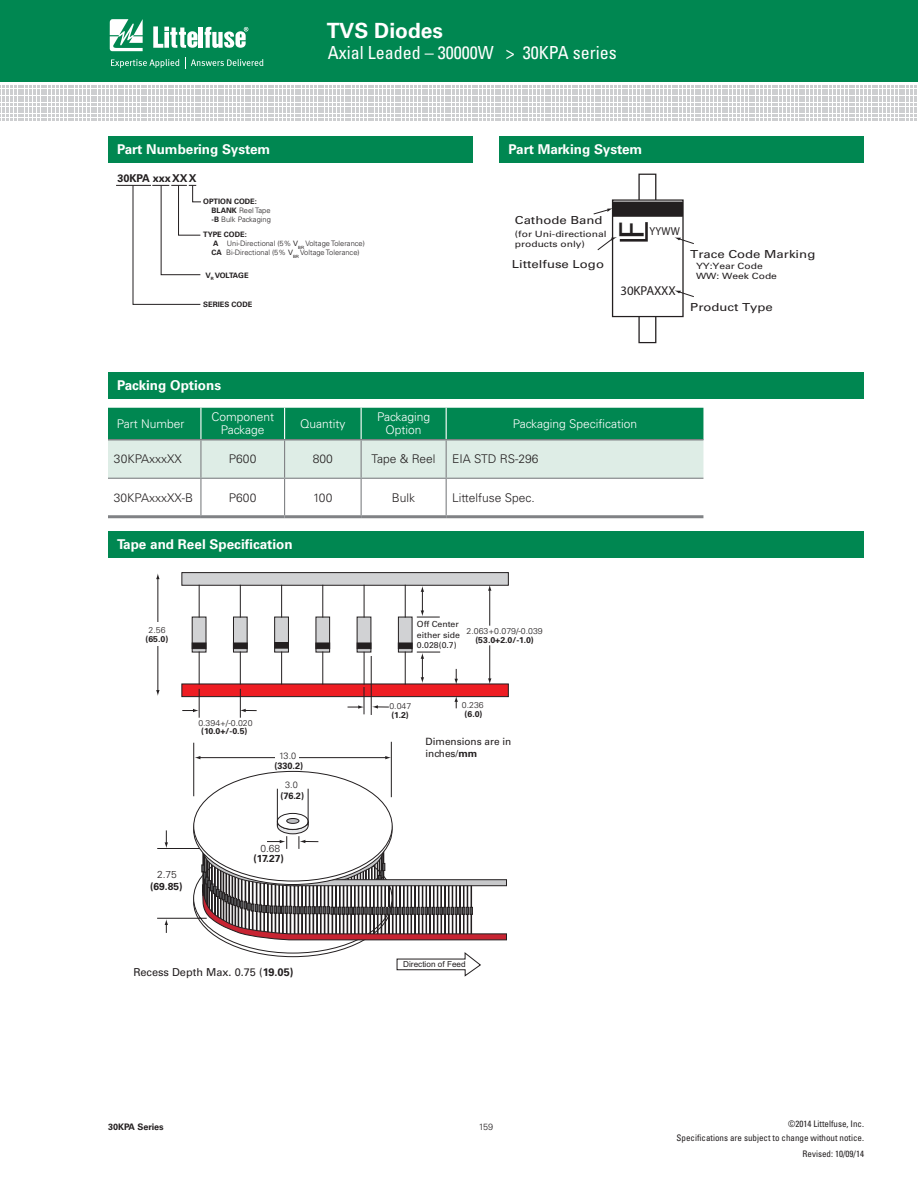
<style>
.page{position:relative;width:918px;height:1188px;background:#fff}
.page>*{position:absolute;margin:0;border:0;box-sizing:border-box;transform-origin:0 0}
.t1{font:36.15px "Helvetica";color:#231f20}
.t2{font:700 21px "Univers LT Std";color:#fff}
.t3{font:condensed 18px "Univers LT Std";color:#fff}
.t4{font:700 13.5px "Univers LT Std";color:#fff}
.t5{font:12.9px "Univers";letter-spacing:-.015em;color:#231f20}
.t6{font:300 12px "Univers LT Std";color:#231f20}
.t7{font:300 12px/13.5px "Univers LT Std";color:#fff;text-align:center}
.t8{font:11.55px "Univers";color:#231f20;scale:.93 1}
.t9{font:11.1px "Univers LT Std";color:#231f20;scale:1.19 1}
.t10{font:10.95px "Univers LT Std";color:#231f20}
.t11{font:700 10.8px "Univers LT Std";color:#231f20}
.t12{font:10.05px/12px "Univers LT Std";color:#231f20}
.t13{font:700 10.05px "Univers LT Std";color:#231f20}
.t14{font:300 10.05px "Univers LT Std";color:#231f20}
.t15{font:700 9.15px "Univers LT Std";color:#231f20}
.t16{font:300 9.15px "Univers LT Std";color:#231f20}
.t17{font:condensed 9px/13.5px "Univers LT Std";color:#231f20;text-align:right}
.t18{font:700 9px "Univers LT Std";color:#231f20}
.t19{font:300 9px "Univers LT Std";color:#231f20}
.t20{font:8.55px/10.4px "Univers LT Std";color:#231f20;scale:1.19 1}
.t21{font:300 8.4px "Univers LT Std";color:#231f20;scale:1.04 1}
.t22{font:700 8.4px "Univers LT Std";color:#231f20;scale:1.04 1}
.t23{font:8.4px/10.1px "Univers LT Std";color:#231f20;scale:1.04 1}
.t24{font:8.25px "Arial";color:#231f20}
.t25{font:300 7.5px/9px "Univers LT Std";color:#231f20}
.t26{font:700 7.5px "Univers LT Std";color:#231f20}
.t27{font:700 7.5px "Univers LT Std";letter-spacing:-.035em;color:#231f20}
.s1{font-weight:700}
.s2{font-family:"Arial";font-weight:400}
</style>
<div class="page">
<div style="left:0;top:0;width:918px;height:82px;background:#008751"></div>
<svg style="left:110px;top:19px;width:33px;height:32px"></svg>
<hr style="left:199px;top:27px;width:4px;height:21px;background:#fff">
<svg style="left:205px;top:27px;width:43px;height:21px"></svg>
<svg style="left:153px;top:26px;width:44px;height:22px"></svg>
<svg style="left:111px;top:59px;width:68px;height:9px"></svg>
<svg style="left:185px;top:57px;width:78px;height:12px"></svg>
<svg style="left:0;top:85px;width:917px;height:35px"></svg>
<div style="left:108px;top:136px;width:364px;height:27px;background:#008751"></div>
<div style="left:108px;top:372px;width:756px;height:27px;background:#008751"></div>
<svg style="left:108px;top:408px;width:595px;height:70px;background:#79bda1"></svg>
<hr style="left:200px;top:408px;width:1px;height:31px;background:#fff">
<hr style="left:284px;top:408px;width:1px;height:31px;background:#fff">
<hr style="left:361px;top:408px;width:1px;height:31px;background:#fff">
<hr style="left:446px;top:408px;width:1px;height:31px;background:#fff">
<hr style="left:108px;top:439px;width:93px;height:1px;background:#808285">
<hr style="left:201px;top:439px;width:84px;height:1px;background:#808285">
<hr style="left:285px;top:439px;width:76px;height:1px;background:#808285">
<hr style="left:361px;top:439px;width:85px;height:1px;background:#808285">
<hr style="left:446px;top:439px;width:257px;height:1px;background:#808285">
<hr style="left:200px;top:440px;width:1px;height:38px;background:#808285">
<hr style="left:284px;top:440px;width:1px;height:38px;background:#808285">
<hr style="left:361px;top:440px;width:1px;height:38px;background:#808285">
<hr style="left:446px;top:440px;width:1px;height:38px;background:#808285">
<hr style="left:108px;top:478px;width:93px;height:1px;background:#808285">
<hr style="left:201px;top:478px;width:84px;height:1px;background:#808285">
<hr style="left:200px;top:479px;width:1px;height:36px;background:#808285">
<hr style="left:285px;top:478px;width:76px;height:1px;background:#808285">
<hr style="left:284px;top:479px;width:1px;height:36px;background:#808285">
<hr style="left:361px;top:478px;width:85px;height:1px;background:#808285">
<hr style="left:361px;top:479px;width:1px;height:36px;background:#808285">
<hr style="left:446px;top:478px;width:257px;height:1px;background:#808285">
<hr style="left:446px;top:479px;width:1px;height:36px;background:#808285">
<hr style="left:108px;top:515px;width:93px;height:3px;background:#808285">
<hr style="left:201px;top:515px;width:84px;height:3px;background:#808285">
<hr style="left:285px;top:515px;width:76px;height:3px;background:#808285">
<hr style="left:361px;top:515px;width:85px;height:3px;background:#808285">
<hr style="left:446px;top:515px;width:257px;height:3px;background:#808285">
<hr style="left:116px;top:185px;width:35px;height:1px;background:#231f20">
<svg style="left:132px;top:185px;width:69px;height:120px"></svg>
<div style="left:500px;top:136px;width:364px;height:27px;background:#008751"></div>
<div style="left:638px;top:174px;width:18px;height:169px;border:1px solid #231f20"></div>
<div style="left:613px;top:200px;width:70px;height:117px;background:#fff"></div>
<div style="left:612px;top:199px;width:72px;height:118px;border:1px solid #231f20"></div>
<div style="left:613px;top:202px;width:69px;height:14px;background:#231f20"></div>
<div style="left:612px;top:202px;width:71px;height:15px;border:1px solid #231f20"></div>
<svg style="left:674px;top:237px;width:20px;height:8px"></svg>
<svg style="left:674px;top:290px;width:20px;height:8px"></svg>
<svg style="left:597px;top:222px;width:51px;height:29px"></svg>
<svg style="left:593px;top:208px;width:20px;height:7px"></svg>
<div style="left:108px;top:531px;width:756px;height:27px;background:#008751"></div>
<svg style="left:156px;top:572px;width:351px;height:405px"></svg>
<h2 class="t2" style="left:327px;top:18px;width:118px">TVS Diodes</h2>
<h3 class="t3" style="left:328px;top:42px;width:290px">Axial Leaded – 30000W &gt; 30KPA series</h3>
<h3 class="t4" style="left:117px;top:142px;width:155px">Part Numbering System</h3>
<h3 class="t11" style="left:117px;top:172px;width:81px">30KPA xxxXXX</h3>
<p class="t25" style="left:212px;top:197px;width:61px;text-indent:-8px"><span class="s1">OPTION CODE:<br>BLANK</span> Reel Tape <span class="s1">-B</span> Bulk Packaging</p>
<p class="t25" style="left:212px;top:230px;width:155px;text-indent:-8px"><span class="s1">TYPE CODE:<br>A</span> Uni-Directional (5% <span class="s2">V</span><sub>BR</sub> Voltage Tolerance)<br><span class="s1">CA</span> Bi-Directional (5% <span class="s2">V</span><sub>BR</sub> Voltage Tolerance)</p>
<p class="t27" style="left:205px;top:271px;width:45px">V<sub>R</sub> VOLTAGE</p>
<p class="t26" style="left:203px;top:300px;width:51px">SERIES CODE</p>
<h3 class="t4" style="left:508px;top:142px;width:135px">Part Marking System</h3>
<h3 class="t9" style="left:515px;top:214px;width:75px">Cathode Band</h3>
<p class="t20" style="left:515px;top:229px;width:79px">(for Uni-directional products only)</p>
<h3 class="t9" style="left:512px;top:258px;width:79px">Littelfuse Logo</h3>
<h1 class="t1" style="left:609px;top:239px;width:20px;rotate:-90deg">F</h1>
<h3 class="t8" style="left:650px;top:224px;width:34px">YYWW</h3>
<h3 class="t5" style="left:620px;top:282px;width:57px">30KPAXXX</h3>
<h3 class="t9" style="left:690px;top:248px;width:107px">Trace Code Marking</h3>
<p class="t20" style="left:696px;top:260px;width:70px">YY:Year Code<br>WW: Week Code</p>
<h3 class="t9" style="left:690px;top:301px;width:71px">Product Type</h3>
<h3 class="t4" style="left:117px;top:377px;width:106px">Packing Options</h3>
<h3 class="t7" style="left:117px;top:417px;width:69px">Part Number</h3>
<h3 class="t7" style="left:211px;top:410px;width:64px">Component<br>Package</h3>
<h3 class="t7" style="left:300px;top:417px;width:47px">Quantity</h3>
<h3 class="t7" style="left:377px;top:410px;width:55px">Packaging<br>Option</h3>
<h3 class="t7" style="left:513px;top:417px;width:126px">Packaging Specification</h3>
<h3 class="t6" style="left:114px;top:452px;width:69px">30KPAxxxXX</h3>
<h3 class="t6" style="left:229px;top:452px;width:29px">P600</h3>
<h3 class="t6" style="left:313px;top:452px;width:22px">800</h3>
<h3 class="t6" style="left:372px;top:452px;width:65px">Tape &amp; Reel</h3>
<h3 class="t6" style="left:452px;top:452px;width:88px">EIA STD RS-296</h3>
<h3 class="t6" style="left:114px;top:490px;width:81px">30KPAxxxXX-B</h3>
<h3 class="t6" style="left:229px;top:490px;width:29px">P600</h3>
<h3 class="t6" style="left:313px;top:490px;width:21px">100</h3>
<h3 class="t6" style="left:392px;top:490px;width:25px">Bulk</h3>
<h3 class="t6" style="left:452px;top:490px;width:84px">Littelfuse Spec.</h3>
<h3 class="t4" style="left:117px;top:537px;width:177px">Tape and Reel Specification</h3>
<p class="t23" style="left:417px;top:620px;width:43px">Off Center either side<br>0.028(0.7)</p>
<p class="t21" style="left:149px;top:625px;width:18px">2.56</p>
<p class="t21" style="left:467px;top:626px;width:75px">2.063+0.079/-0.039</p>
<p class="t22" style="left:146px;top:634px;width:23px">(65.0)</p>
<p class="t22" style="left:475px;top:635px;width:58px">(53.0+2.0/-1.0)</p>
<p class="t21" style="left:198px;top:718px;width:54px">0.394+/-0.020</p>
<p class="t22" style="left:201px;top:726px;width:46px">(10.0+/-0.5)</p>
<p class="t16" style="left:279px;top:751px;width:19px">13.0</p>
<p class="t15" style="left:280px;top:790px;width:25px">(76.2)</p>
<p class="t15" style="left:274px;top:761px;width:30px">(330.2)</p>
<p class="t16" style="left:285px;top:780px;width:14px">3.0</p>
<h3 class="t14" style="left:157px;top:869px;width:21px">2.75</h3>
<h3 class="t13" style="left:150px;top:880px;width:34px">(69.85)</h3>
<h3 class="t14" style="left:260px;top:842px;width:21px">0.68</h3>
<h3 class="t13" style="left:253px;top:852px;width:32px">(17.27)</h3>
<p class="t21" style="left:389px;top:701px;width:22px">0.047</p>
<p class="t22" style="left:391px;top:711px;width:18px">(1.2)</p>
<p class="t21" style="left:462px;top:700px;width:22px">0.236</p>
<p class="t22" style="left:465px;top:709px;width:19px">(6.0)</p>
<h3 class="t12" style="left:426px;top:736px;width:87px">Dimensions are in inches/<span class="s1">mm</span></h3>
<h3 class="t10" style="left:133px;top:966px;width:162px">Recess Depth Max. 0.75 (<span class="s1">19.05)</span></h3>
<p class="t24" style="left:403px;top:959px;width:64px">Direction of Feed</p>
<p class="t18" style="left:108px;top:1121px;width:57px">30KPA Series</p>
<p class="t19" style="left:479px;top:1121px;width:16px">159</p>
<p class="t17" style="left:677px;top:1117px;width:189px">©2014 Littelfuse, Inc.<br>Specifications are subject to change without notice.</p>
<p class="t17" style="left:803px;top:1147px;width:63px">Revised: 10/09/14</p>
</div>
